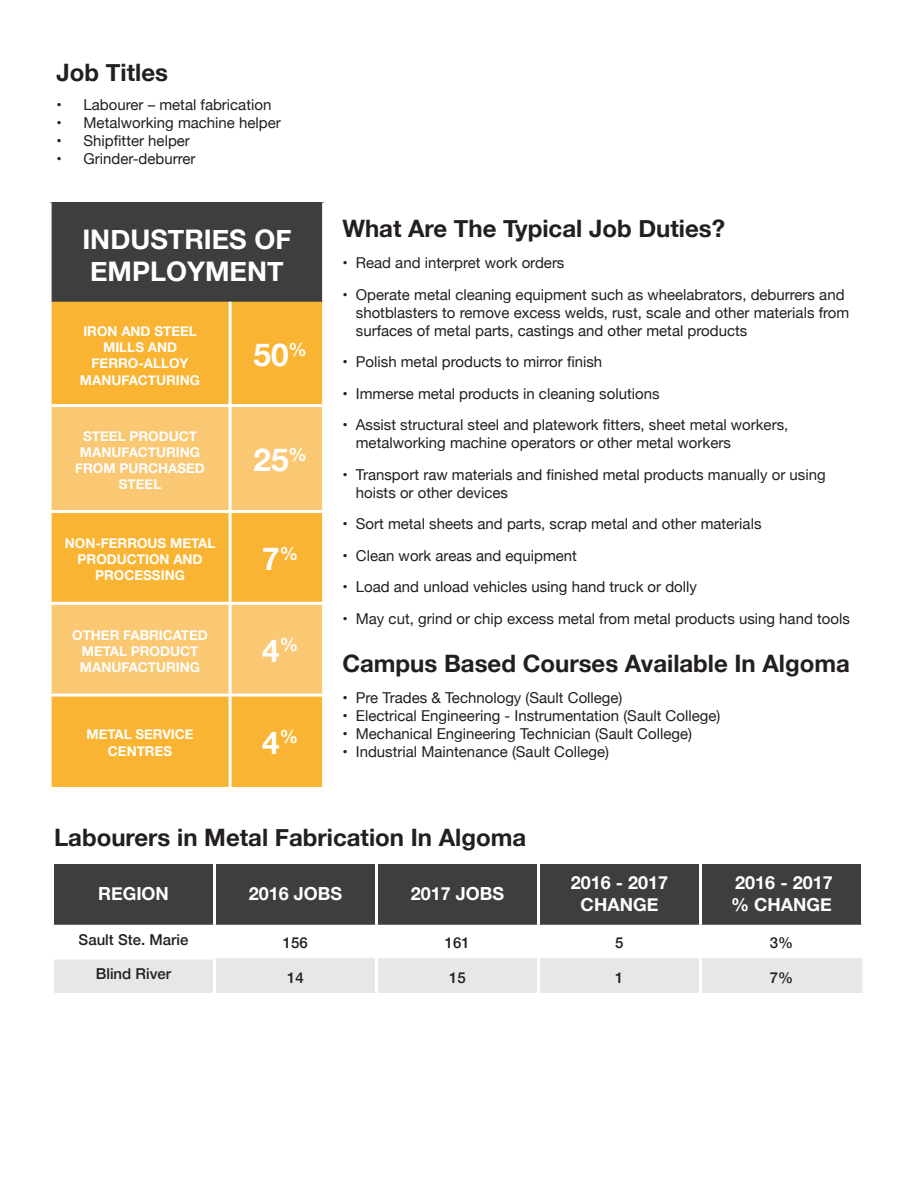
<style>
.page{position:relative;width:918px;height:1188px;background:#fff}
.page>*{position:absolute;margin:0;border:0;box-sizing:border-box;transform-origin:0 0}
.Large_Header{font:700 31.5px "Helvetica Neue";color:#fff}
.Large_Header-2{font:700 27px/32.4px "Helvetica Neue";color:#fff}
.Sub_Header{font:700 24px "Helvetica Neue";color:#231f20}
.Table_Header{font:700 18px "Helvetica Neue";color:#fff}
.t1{font:15px/18px "Helvetica Neue";color:#231f20}
.Table_Body{font:500 15px "Helvetica Neue";color:#231f20}
.Body_Subheading__gre{font:500 15px "Helvetica Neue";color:#231f20}
.Table_Footer{font:700 13.5px/16.2px "Helvetica Neue";color:#fff;text-align:center}
</style>
<div class="page">
<div style="left:50px;top:202px;width:274px;height:100px;background:#3e3e3f"></div>
<div style="left:52px;top:302px;width:270px;height:485px;background:#f8b432"></div>
<svg style="left:52px;top:407px;width:270px;height:287px;fill:#fac873"></svg>
<hr style="left:229px;top:302px;width:3px;height:102px;background:#fff">
<hr style="left:229px;top:407px;width:3px;height:103px;background:#fff">
<hr style="left:229px;top:513px;width:3px;height:89px;background:#fff">
<hr style="left:229px;top:605px;width:3px;height:89px;background:#fff">
<hr style="left:229px;top:697px;width:3px;height:90px;background:#fff">
<hr style="left:52px;top:404px;width:178px;height:3px;background:#fff">
<hr style="left:230px;top:404px;width:92px;height:3px;background:#fff">
<hr style="left:322px;top:202px;width:3px;height:100px;background:#fff">
<hr style="left:49px;top:202px;width:3px;height:100px;background:#fff">
<hr style="left:49px;top:510px;width:181px;height:3px;background:#fff">
<hr style="left:230px;top:510px;width:95px;height:3px;background:#fff">
<hr style="left:49px;top:602px;width:181px;height:3px;background:#fff">
<hr style="left:230px;top:602px;width:95px;height:3px;background:#fff">
<hr style="left:49px;top:694px;width:181px;height:3px;background:#fff">
<hr style="left:230px;top:694px;width:95px;height:3px;background:#fff">
<div style="left:54px;top:864px;width:807px;height:61px;background:#3e3e3f"></div>
<div style="left:54px;top:958px;width:808px;height:35px;background:#e6e7e9"></div>
<hr style="left:213px;top:960px;width:3px;height:33px;background:#fff">
<hr style="left:375px;top:958px;width:3px;height:35px;background:#fff">
<hr style="left:537px;top:958px;width:3px;height:35px;background:#fff">
<hr style="left:699px;top:958px;width:3px;height:35px;background:#fff">
<hr style="left:375px;top:864px;width:3px;height:61px;background:#fff">
<hr style="left:537px;top:864px;width:3px;height:61px;background:#fff">
<hr style="left:213px;top:864px;width:3px;height:61px;background:#fff">
<hr style="left:699px;top:864px;width:3px;height:61px;background:#fff">
<hr style="left:51px;top:957px;width:165px;height:3px;background:#fff">
<p class="Sub_Header" style="left:57px;top:53px;width:113px">Job Titles</p>
<p class="t1" style="left:57px;top:97px;width:216px">• Labourer – metal fabrication</p>
<p class="t1" style="left:57px;top:115px;width:226px">• Metalworking machine helper</p>
<p class="t1" style="left:57px;top:133px;width:135px">• Shipfitter helper</p>
<p class="t1" style="left:57px;top:151px;width:140px">• Grinder-deburrer</p>
<p class="Large_Header-2" style="left:82px;top:224px;width:211px">INDUSTRIES OF<br>EMPLOYMENT</p>
<p class="Table_Footer" style="left:80px;top:323px;width:122px">IRON AND STEEL<br>MILLS AND<br>FERRO-ALLOY<br>MANUFACTURING</p>
<p class="Table_Footer" style="left:75px;top:428px;width:131px">STEEL PRODUCT<br>MANUFACTURING<br>FROM PURCHASED<br>STEEL</p>
<p class="Large_Header" style="left:254px;top:330px;width:55px">50<sup>%</sup></p>
<p class="Large_Header" style="left:254px;top:435px;width:55px">25<sup>%</sup></p>
<p class="Table_Footer" style="left:65px;top:535px;width:152px">NON-FERROUS METAL<br>PRODUCTION AND<br>PROCESSING</p>
<p class="Large_Header" style="left:262px;top:534px;width:37px">7<sup>%</sup></p>
<p class="Table_Footer" style="left:72px;top:627px;width:137px">OTHER FABRICATED<br>METAL PRODUCT<br>MANUFACTURING</p>
<p class="Large_Header" style="left:262px;top:626px;width:37px">4<sup>%</sup></p>
<p class="Table_Footer" style="left:86px;top:727px;width:109px">METAL SERVICE<br>CENTRES</p>
<p class="Large_Header" style="left:262px;top:718px;width:37px">4<sup>%</sup></p>
<p class="Sub_Header" style="left:342px;top:209px;width:384px">What Are The Typical Job Duties?</p>
<p class="t1" style="left:342px;top:255px;width:224px">• Read and interpret work orders</p>
<p class="t1" style="left:356px;top:286px;width:495px;text-indent:-14px">• Operate metal cleaning equipment such as wheelabrators, deburrers and shotblasters to remove excess welds, rust, scale and other materials from surfaces of metal parts, castings and other metal products</p>
<p class="t1" style="left:342px;top:354px;width:261px">• Polish metal products to mirror finish</p>
<p class="t1" style="left:342px;top:385px;width:319px">• Immerse metal products in cleaning solutions</p>
<p class="t1" style="left:356px;top:417px;width:434px;text-indent:-14px">• Assist structural steel and platework fitters, sheet metal workers, metalworking machine operators or other metal workers</p>
<p class="t1" style="left:356px;top:466px;width:471px;text-indent:-14px">• Transport raw materials and finished metal products manually or using hoists or other devices</p>
<p class="t1" style="left:342px;top:516px;width:421px">• Sort metal sheets and parts, scrap metal and other materials</p>
<p class="t1" style="left:342px;top:547px;width:236px">• Clean work areas and equipment</p>
<p class="t1" style="left:342px;top:579px;width:356px">• Load and unload vehicles using hand truck or dolly</p>
<p class="t1" style="left:342px;top:610px;width:509px">• May cut, grind or chip excess metal from metal products using hand tools</p>
<p class="Sub_Header" style="left:342px;top:645px;width:509px">Campus Based Courses Available In Algoma</p>
<p class="t1" style="left:342px;top:690px;width:282px">• Pre Trades &amp; Technology (Sault College)</p>
<p class="t1" style="left:342px;top:708px;width:379px">• Electrical Engineering - Instrumentation (Sault College)</p>
<p class="t1" style="left:342px;top:726px;width:351px">• Mechanical Engineering Technician (Sault College)</p>
<p class="t1" style="left:342px;top:744px;width:268px">• Industrial Maintenance (Sault College)</p>
<p class="Sub_Header" style="left:54px;top:819px;width:474px">Labourers in Metal Fabrication In Algoma</p>
<p class="Table_Header" style="left:98px;top:879px;width:72px">REGION</p>
<p class="Table_Header" style="left:249px;top:879px;width:95px">2016 JOBS</p>
<p class="Table_Header" style="left:411px;top:879px;width:95px">2017 JOBS</p>
<p class="Table_Header" style="left:571px;top:868px;width:99px">2016 - 2017</p>
<p class="Table_Header" style="left:581px;top:890px;width:79px">CHANGE</p>
<p class="Table_Header" style="left:735px;top:868px;width:99px">2016 - 2017</p>
<p class="Table_Header" style="left:731px;top:890px;width:102px">% CHANGE</p>
<p class="Table_Body" style="left:79px;top:927px;width:111px">Sault Ste. Marie</p>
<p class="Body_Subheading__gre" style="left:283px;top:931px;width:27px">156</p>
<p class="Body_Subheading__gre" style="left:445px;top:931px;width:27px">161</p>
<p class="Body_Subheading__gre" style="left:615px;top:931px;width:10px">5</p>
<p class="Body_Subheading__gre" style="left:770px;top:931px;width:25px">3%</p>
<p class="Table_Body" style="left:96px;top:962px;width:77px">Blind River</p>
<p class="Body_Subheading__gre" style="left:287px;top:965px;width:18px">14</p>
<p class="Body_Subheading__gre" style="left:449px;top:965px;width:18px">15</p>
<p class="Body_Subheading__gre" style="left:615px;top:965px;width:10px">1</p>
<p class="Body_Subheading__gre" style="left:770px;top:965px;width:25px">7%</p>
</div>
